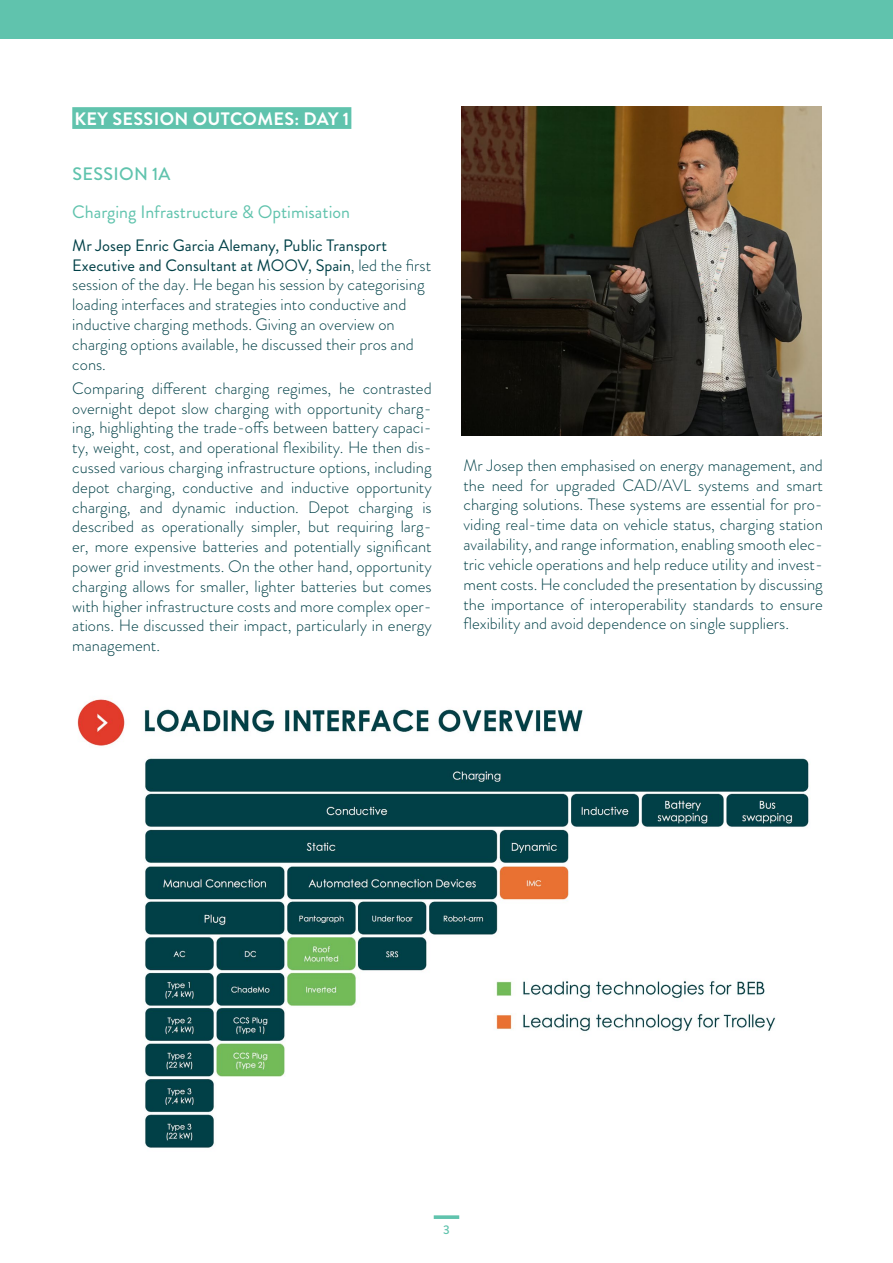
<style>
.page{position:relative;width:893px;height:1263px;background:#fff}
.page>*{position:absolute;margin:0;border:0;box-sizing:border-box;transform-origin:0 0}
.t1{font:18px "Brandon Grotesque";color:#60c3ad}
.t2{font:700 18px "Brandon Grotesque";letter-spacing:.02em;color:#fff}
.t3{font:500 18px "Brandon Grotesque";letter-spacing:.02em;color:#60c3ad}
.t4{font:300 16.5px/19.8px "Brandon Grotesque";color:#004047;text-align:justify}
.t5{font:500 12.6px "Brandon Grotesque";color:#60c3ad}
.s1{font-weight:400}
</style>
<div class="page">
<div style="left:0;top:0;width:893px;height:39px;background:#60c3ad"></div>
<svg style="left:434px;top:1215px;width:25px;height:4px"></svg>
<img style="left:77px;top:699px;width:732px;height:449px">
<div style="left:72px;top:107px;width:279px;height:22px;background:#60c3ad"></div>
<img style="left:462px;top:106px;width:359px;height:330px">
<p class="t2" style="left:75px;top:106px;width:276px">KEY SESSION OUTCOMES: DAY 1</p>
<p class="t3" style="left:72px;top:161px;width:100px">SESSION 1A</p>
<p class="t1" style="left:72px;top:200px;width:279px">Charging Infrastructure &amp; Optimisation</p>
<p class="t4" style="left:72px;top:235px;width:360px;text-align:left"><span class="s1">Mr Josep Enric Garcia Alemany, Public Transport Executive and Consultant at MOOV, Spain</span>, led the first session of the day. He began his session by categorising loading interfaces and strategies into conductive and inductive charging methods. Giving an overview on charging options available, he discussed their pros and cons.</p>
<p class="t4" style="left:72px;top:378px;width:361px">Comparing different charging regimes, he contrasted overnight depot slow charging with opportunity charg&shy;ing, highlighting the trade-offs between battery capaci&shy;ty, weight, cost, and operational flexibility. He then dis&shy;cussed various charging infrastructure options, including depot charging, conductive and inductive opportunity charging, and dynamic induction. Depot charging is described as operationally simpler, but requiring larg&shy;er, more expensive batteries and potentially significant power grid investments. On the other hand, opportunity charging allows for smaller, lighter batteries but comes with higher infrastructure costs and more complex oper&shy;ations. He discussed their impact, particularly in energy management.</p>
<p class="t4" style="left:463px;top:455px;width:361px">Mr Josep then emphasised on energy management, and the need for upgraded CAD/AVL systems and smart charging solutions. These systems are essential for pro&shy;viding real-time data on vehicle status, charging station availability, and range information, enabling smooth elec&shy;tric vehicle operations and help reduce utility and invest&shy;ment costs. He concluded the presentation by discussing the importance of interoperability standards to ensure flexibility and avoid dependence on single suppliers.</p>
<p class="t5" style="left:443px;top:1221px;width:8px">3</p>
</div>
